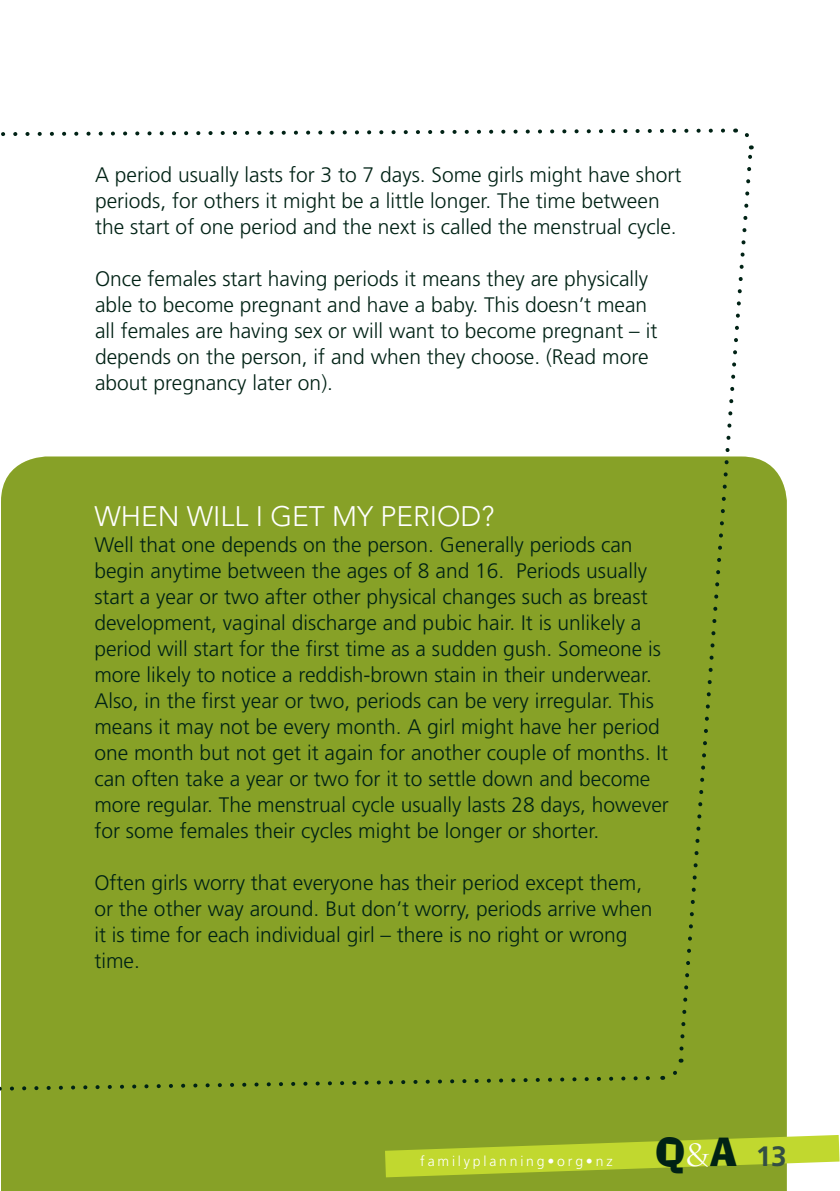
<style>
.page{position:relative;width:840px;height:1191px;background:#fff}
.page>*{position:absolute;margin:0;border:0;box-sizing:border-box;transform-origin:0 0}
.t1{font:44px "Ad Lib ICG";color:#002215}
.t2{font:300 28px "Avenir";color:#fff}
.t3{font:300 21px/26px "Frutiger";color:#002215}
.t4{font:300 14px "Frutiger";letter-spacing:.2em;color:#fff}
.s1{font-family:"Charlemagne Std";font-size:32px;color:#fff}
.s2{font-family:"Frutiger";font-weight:700;font-size:28px;color:#334e44}
</style>
<div class="page">
<div style="left:1px;top:456px;width:785px;height:735px;background:#87a127"></div>
<svg style="left:676px;top:149px;width:78px;height:904px"></svg>
<div style="left:0;top:1074px;width:663px;height:29px;background:#87a127"></div>
<svg style="left:669px;top:1058px;width:14px;height:20px"></svg>
<svg style="left:734px;top:128px;width:18px;height:21px"></svg>
<svg style="left:1px;top:128px;width:724px;height:8px"></svg>
<svg style="left:385px;top:1135px;width:454px;height:42px"></svg>
<p class="t3" style="left:95px;top:162px;width:587px">A period usually lasts for 3 to 7 days. Some girls might have short periods, for others it might be a little longer. The time between the start of one period and the next is called the menstrual cycle.</p>
<p class="t3" style="left:95px;top:266px;width:563px">Once females start having periods it means they are physically able to become pregnant and have a baby. This doesn’t mean all females are having sex or will want to become pregnant – it depends on the person, if and when they choose. (Read more about pregnancy later on).</p>
<h2 class="t2" style="left:94px;top:500px;width:401px">WHEN WILL I GET MY PERIOD?</h2>
<p class="t3" style="left:94px;top:532px;width:575px">Well that one depends on the person. Generally periods can begin anytime between the ages of 8 and 16. Periods usually start a year or two after other physical changes such as breast development, vaginal discharge and pubic hair. It is unlikely a period will start for the first time as a sudden gush. Someone is more likely to notice a reddish-brown stain in their underwear.<br>Also, in the first year or two, periods can be very irregular. This means it may not be every month. A girl might have her period one month but not get it again for another couple of months. It can often take a year or two for it to settle down and become more regular. The menstrual cycle usually lasts 28 days, however for some females their cycles might be longer or shorter.</p>
<p class="t3" style="left:94px;top:870px;width:559px">Often girls worry that everyone has their period except them, or the other way around. But don’t worry, periods arrive when it is time for each individual girl – there is no right or wrong time.</p>
<p class="t4" style="left:420px;top:1153px;width:194px">familyplanning•org•nz</p>
<h1 class="t1" style="left:655px;top:1126px;width:133px">Q<span class="s1">&amp;</span>A <span class="s2">13</span></h1>
</div>
